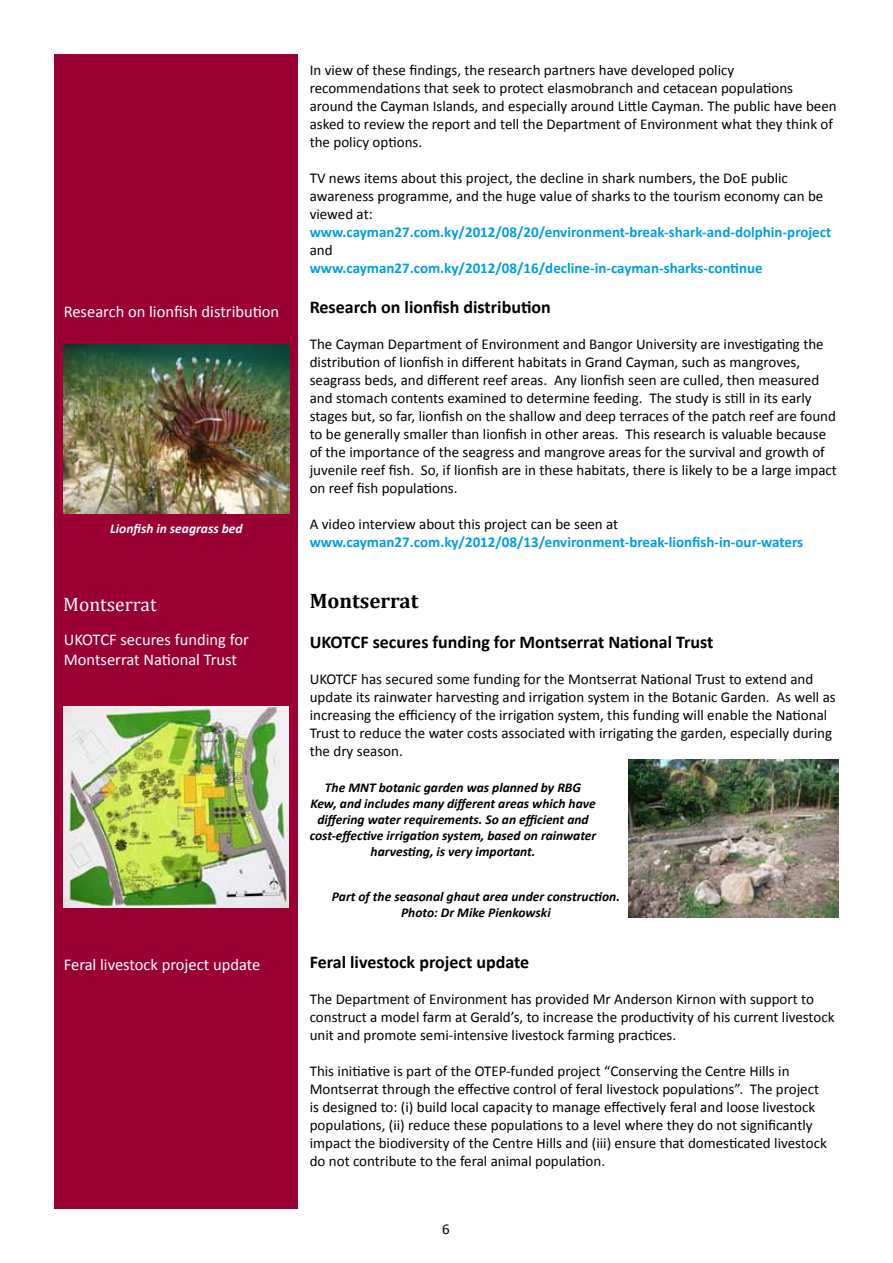
<style>
.page{position:relative;width:893px;height:1263px;background:#fff}
.page>*{position:absolute;margin:0;border:0;box-sizing:border-box;transform-origin:0 0}
.t1{font:700 21px "Cambria";color:#000}
.t2{font:19.5px "Cambria";color:#fff}
.t3{font:700 18px "Calibri";color:#000}
.t4{font:16.5px/19.8px "Calibri";color:#fff}
.t5{font:15px/18px "Calibri";color:#000}
.t6{font:700 15px "Calibri";color:#009ee1}
.t7{font:italic 700 13.5px/16.2px "Calibri";color:#000;text-align:center}
.t8{font:italic 700 13.5px "Calibri";color:#fff}
</style>
<div class="page">
<div style="left:54px;top:54px;width:244px;height:1155px;background:#9a0033"></div>
<img style="left:64px;top:344px;width:225px;height:169px">
<img style="left:63px;top:707px;width:225px;height:200px">
<img style="left:629px;top:759px;width:210px;height:158px">
<p class="t4" style="left:64px;top:301px;width:217px">Research on lionfish distribution</p>
<p class="t8" style="left:110px;top:520px;width:134px">Lionfish in seagrass bed</p>
<h2 class="t2" style="left:63px;top:592px;width:95px">Montserrat</h2>
<p class="t4" style="left:64px;top:629px;width:187px">UKOTCF secures funding for<br>Montserrat National Trust</p>
<p class="t4" style="left:64px;top:954px;width:198px">Feral livestock project update</p>
<p class="t5" style="left:310px;top:60px;width:528px">In view of these findings, the research partners have developed policy recommendations that seek to protect elasmobranch and cetacean populations around the Cayman Islands, and especially around Little Cayman. The public have been asked to review the report and tell the Department of Environment what they think of the policy options.</p>
<p class="t5" style="left:310px;top:168px;width:515px">TV news items about this project, the decline in shark numbers, the DoE public awareness programme, and the huge value of sharks to the tourism economy can be viewed at:</p>
<p class="t6" style="left:310px;top:223px;width:523px">www.cayman27.com.ky/2012/08/20/environment-break-shark-and-dolphin-project</p>
<p class="t5" style="left:310px;top:240px;width:24px">and</p>
<p class="t6" style="left:310px;top:259px;width:455px">www.cayman27.com.ky/2012/08/16/decline-in-cayman-sharks-continue</p>
<p class="t3" style="left:310px;top:295px;width:243px">Research on lionfish distribution</p>
<p class="t5" style="left:310px;top:334px;width:529px">The Cayman Department of Environment and Bangor University are investigating the distribution of lionfish in different habitats in Grand Cayman, such as mangroves, seagrass beds, and different reef areas. Any lionfish seen are culled, then measured and stomach contents examined to determine feeding. The study is still in its early stages but, so far, lionfish on the shallow and deep terraces of the patch reef are found to be generally smaller than lionfish in other areas. This research is valuable because of the importance of the seagress and mangrove areas for the survival and growth of juvenile reef fish. So, if lionfish are in these habitats, there is likely to be a large impact on reef fish populations.</p>
<p class="t5" style="left:310px;top:514px;width:310px">A video interview about this project can be seen at</p>
<p class="t6" style="left:310px;top:532px;width:495px">www.cayman27.com.ky/2012/08/13/environment-break-lionfish-in-our-waters</p>
<h1 class="t1" style="left:310px;top:588px;width:110px">Montserrat</h1>
<p class="t3" style="left:310px;top:630px;width:405px">UKOTCF secures funding for Montserrat National Trust</p>
<p class="t5" style="left:310px;top:669px;width:528px">UKOTCF has secured some funding for the Montserrat National Trust to extend and update its rainwater harvesting and irrigation system in the Botanic Garden. As well as increasing the efficiency of the irrigation system, this funding will enable the National Trust to reduce the water costs associated with irrigating the garden, especially during the dry season.</p>
<p class="t7" style="left:310px;top:778px;width:288px">The MNT botanic garden was planned by RBG<br>Kew, and includes many different areas which have differing water requirements. So an efficient and cost-effective irrigation system, based on rainwater harvesting, is very important.</p>
<p class="t7" style="left:332px;top:888px;width:290px">Part of the seasonal ghaut area under construction.<br>Photo: Dr Mike Pienkowski</p>
<p class="t3" style="left:310px;top:951px;width:221px">Feral livestock project update</p>
<p class="t5" style="left:310px;top:989px;width:526px">The Department of Environment has provided Mr Anderson Kirnon with support to construct a model farm at Gerald’s, to increase the productivity of his current livestock unit and promote semi-intensive livestock farming practices.</p>
<p class="t5" style="left:310px;top:1061px;width:519px">This initiative is part of the OTEP-funded project “Conserving the Centre Hills in Montserrat through the effective control of feral livestock populations”. The project is designed to: (i) build local capacity to manage effectively feral and loose livestock populations, (ii) reduce these populations to a level where they do not significantly impact the biodiversity of the Centre Hills and (iii) ensure that domesticated livestock do not contribute to the feral animal population.</p>
<p class="t5" style="left:442px;top:1219px;width:9px">6</p>
</div>
